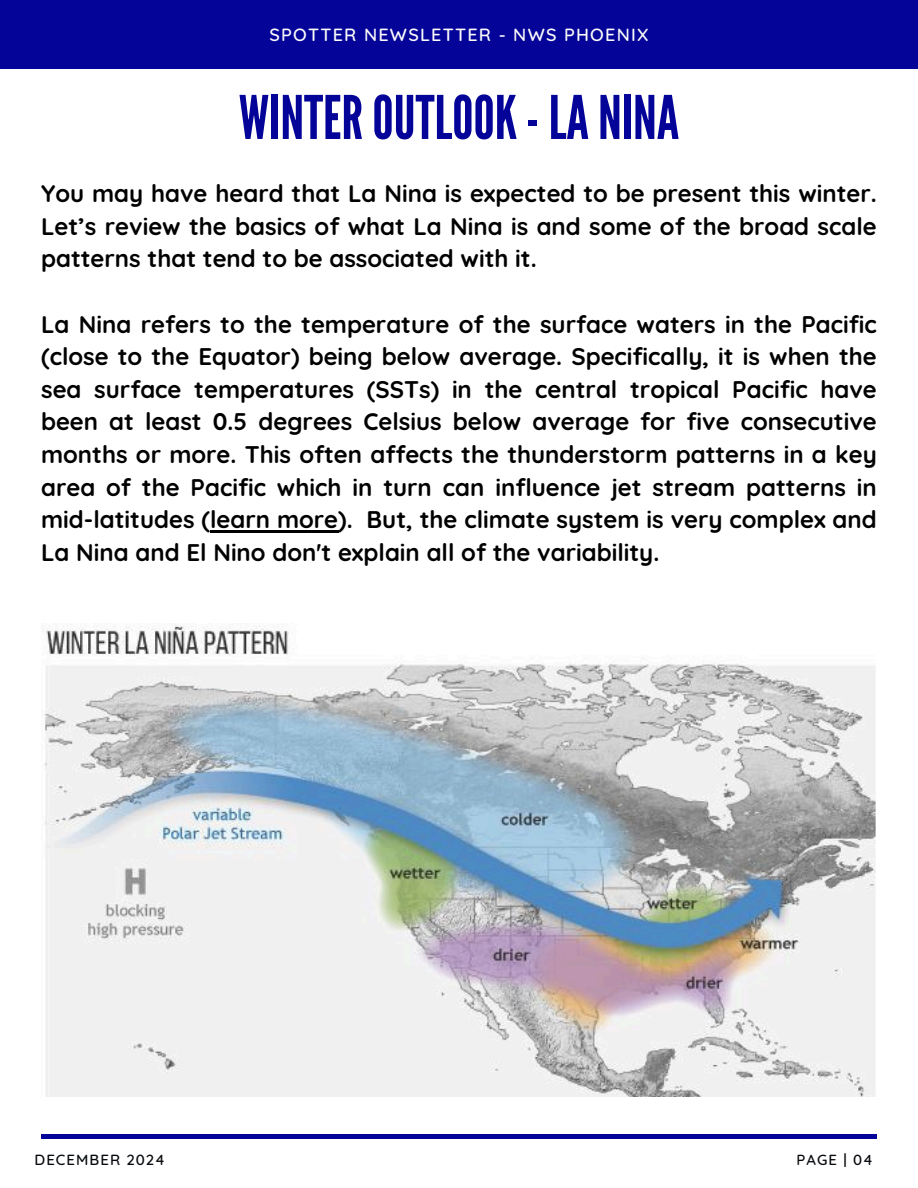
<style>
.page{position:relative;width:918px;height:1188px;background:#fff}
.page>*{position:absolute;margin:0;border:0;box-sizing:border-box;transform-origin:0 0}
.t1{font:60px "League Gothic";color:#050499}
.t2{font:700 24px/32.7px "Quicksand";color:#010101;text-align:justify}
.t3{font:500 18px "Quicksand";letter-spacing:.07em;color:#fcfcfc}
.t4{font:500 15px "Quicksand";letter-spacing:.07em;color:#070a0e}
.t5{font:500 14.85px "Quicksand";letter-spacing:.07em;color:#070a0e}
</style>
<div class="page">
<div style="left:0;top:0;width:918px;height:69px;background:#050499"></div>
<hr style="left:41px;top:1135px;width:836px;height:3px;background:#050499">
<hr style="left:210px;top:531px;width:128px;height:2px;background:#010101">
<img style="left:41px;top:624px;width:835px;height:472px">
<h1 class="t3" style="left:269px;top:23px;width:381px">SPOTTER NEWSLETTER - NWS PHOENIX</h1>
<h2 class="t1" style="left:239px;top:83px;width:442px">WINTEROUTLOOK- LANINA</h2>
<h2 class="t2" style="left:41px;top:177px;width:837px">You may have heard that La Nina is expected to be present this winter.<br>Let’s review the basics of what La Nina is and some of the broad scale patterns that tend to be associated with it.</h2>
<p class="t2" style="left:41px;top:307px;width:837px">La Nina refers to the temperature of the surface waters in the Pacific (close to the Equator) being below average. Specifically, it is when the sea surface temperatures (SSTs) in the central tropical Pacific have been at least 0.5 degrees Celsius below average for five consecutive months or more. This often affects the thunderstorm patterns in a key area of the Pacific which in turn can influence jet stream patterns in mid-latitudes (learn more). But, the climate system is very complex and La Nina and El Nino don't explain all of the variability.</p>
<p class="t4" style="left:35px;top:1150px;width:132px">DECEMBER 2024</p>
<h3 class="t5" style="left:797px;top:1151px;width:78px">PAGE | 04</h3>
</div>
